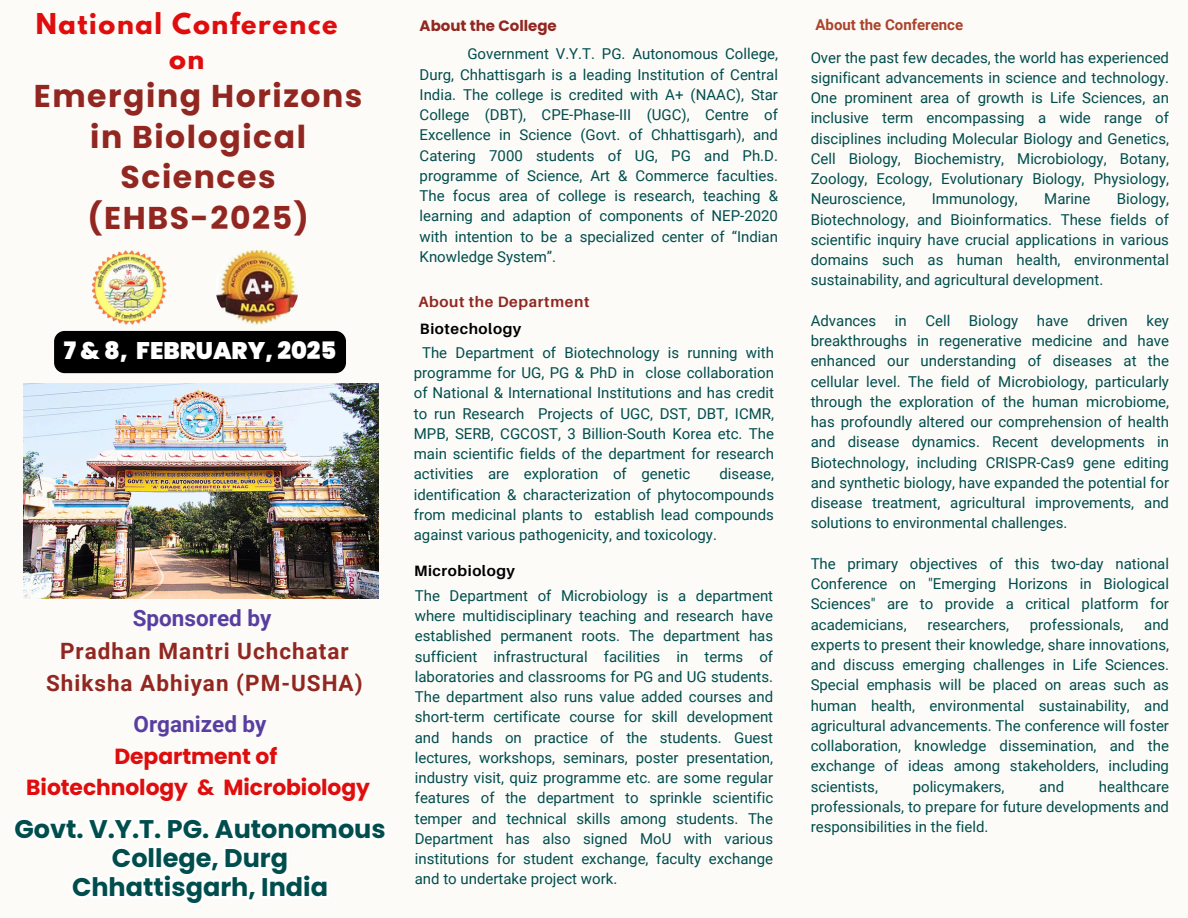
<style>
.page{position:relative;width:1188px;height:918px;background:#fcfbf7}
.page>*{position:absolute;margin:0;border:0;box-sizing:border-box;transform-origin:0 0}
.t1{font:700 31.5px/40.5px "Poppins";letter-spacing:.05em;color:#922721;text-align:center}
.t2{font:700 25.5px/29.2px "Poppins";color:#004d4d;text-align:center}
.t3{font:700 25.5px/34.8px "League Spartan";letter-spacing:.065em;color:#df0d0d;text-align:center}
.t4{font:900 24px "Poppins";color:#fff}
.t5{font:700 22.5px/32.7px "Roboto";letter-spacing:.045em;color:#922721;text-align:center}
.t6{font:700 22.5px "Roboto";color:#593ea1}
.t7{font:700 21.9px/31.5px "Poppins";letter-spacing:-.005em;color:#df0d0d;text-align:center}
.t8{font:15px/20.2px "Roboto";color:#004d4d;text-align:justify}
.t9{font:700 15px "Aileron";letter-spacing:.04em;color:#000}
.t10{font:700 15px "Aileron";letter-spacing:.045em;color:#922721}
.t11{font:700 15px "Roboto";color:#ab432b}
.t12{font:700 15px "Poppins";color:#922721}
.s1{color:#593ea1}
</style>
<div class="page">
<img style="left:92px;top:250px;width:74px;height:74px">
<img style="left:215px;top:250px;width:84px;height:75px;border-radius:38px">
<img style="left:24px;top:384px;width:354px;height:215px">
<div style="left:54px;top:331px;width:292px;height:42px;background:#000;border-radius:11px"></div>
<p class="t3" style="left:36px;top:10px;width:303px">National Conference on</p>
<p class="t1" style="left:34px;top:76px;width:330px">Emerging Horizons in Biological<br>Sciences (EHBS-2025)</p>
<h1 class="t4" style="left:64px;top:334px;width:274px">7 &amp; 8, FEBRUARY, 2025</h1>
<p class="t5" style="left:46px;top:602px;width:318px"><span class="s1">Sponsored by<br></span>Pradhan Mantri Uchchatar<br>Shiksha Abhiyan (PM-USHA)</p>
<h5 class="t6" style="left:134px;top:712px;width:134px">Organized by</h5>
<h5 class="t7" style="left:26px;top:740px;width:345px">Department of<br>Biotechnology &amp; Microbiology</h5>
<h3 class="t2" style="left:14px;top:814px;width:373px">Govt. V.Y.T. PG. Autonomous<br>College, Durg<br>Chhattisgarh, India</h3>
<p class="t12" style="left:420px;top:16px;width:139px">About the College</p>
<h5 class="t8" style="left:420px;top:44px;width:360px;text-indent:48px">Government V.Y.T. PG. Autonomous College, Durg, Chhattisgarh is a leading Institution of Central India. The college is credited with A+ (NAAC), Star College (DBT), CPE-Phase-III (UGC), Centre of Excellence in Science (Govt. of Chhattisgarh), and Catering 7000 students of UG, PG and Ph.D. programme of Science, Art &amp; Commerce faculties.<br>The focus area of college is research, teaching &amp; learning and adaption of components of NEP-2020 with intention to be a specialized center of “Indian Knowledge System”.</h5>
<h4 class="t10" style="left:419px;top:293px;width:172px">About the Department</h4>
<h3 class="t9" style="left:420px;top:319px;width:103px">Biotechology</h3>
<h2 class="t8" style="left:414px;top:343px;width:362px;text-indent:8px">The Department of Biotechnology is running with programme for UG, PG &amp; PhD in close collaboration of National &amp; International Institutions and has credit to run Research Projects of UGC, DST, DBT, ICMR, MPB, SERB, CGCOST, 3 Billion-South Korea etc. The main scientific fields of the department for research activities are exploration of genetic</h2>
<h2 class="t8" style="left:414px;top:464px;width:362px;text-indent:306px">disease, identification &amp; characterization of phytocompounds from medicinal plants to establish lead compounds against various pathogenicity, and toxicology.</h2>
<p class="t9" style="left:414px;top:562px;width:103px">Microbiology</p>
<h4 class="t8" style="left:415px;top:586px;width:360px">The Department of Microbiology is a department where multidisciplinary teaching and research have established permanent roots. The department has sufficient infrastructural facilities in terms of laboratories and classrooms for PG and UG students.<br>The department also runs value added courses and short-term certificate course for skill development and hands on practice of the students. Guest lectures, workshops, seminars, poster presentation, industry visit, quiz programme etc. are some regular features of the department to sprinkle scientific temper and technical skills among students. The Department has also signed MoU with various institutions for student exchange, faculty exchange and to undertake project work.</h4>
<h4 class="t11" style="left:816px;top:16px;width:149px">About the Conference</h4>
<h5 class="t8" style="left:811px;top:47px;width:360px">Over the past few decades, the world has experienced significant advancements in science and technology.<br>One prominent area of growth is Life Sciences, an inclusive term encompassing a wide range of disciplines including Molecular Biology and Genetics, Cell Biology, Biochemistry, Microbiology, Botany, Zoology, Ecology, Evolutionary Biology, Physiology, Neuroscience,</h5>
<h5 class="t8" style="left:811px;top:189px;width:360px;text-indent:306px">Biology, Biotechnology, and Bioinformatics. These fields of scientific inquiry have crucial applications in various domains such as human health, environmental sustainability, and agricultural development.</h5>
<p class="t8" style="left:811px;top:311px;width:360px">Advances in Cell Biology have driven key breakthroughs in regenerative medicine and have enhanced our understanding of diseases at the cellular level. The field of Microbiology, particularly through the exploration of the human microbiome, has profoundly altered our comprehension of health and disease dynamics. Recent developments in Biotechnology, including CRISPR-Cas9 gene editing and synthetic biology, have expanded the potential for disease treatment, agricultural improvements, and solutions to environmental challenges.</p>
<h5 class="t8" style="left:811px;top:554px;width:360px">The primary objectives of this two-day national Conference on "Emerging Horizons in Biological Sciences" are to provide a critical platform for academicians,</h5>
<h5 class="t8" style="left:932px;top:189px;width:88px">Immunology,</h5>
<h5 class="t8" style="left:1044px;top:189px;width:48px">Marine</h5>
<h5 class="t8" style="left:927px;top:614px;width:83px">researchers,</h5>
<h5 class="t8" style="left:1030px;top:614px;width:95px">professionals,</h5>
<h5 class="t8" style="left:811px;top:614px;width:360px;text-indent:334px">and experts to present their knowledge, share innovations, and discuss emerging challenges in Life Sciences.<br>Special emphasis will be placed on areas such as human health, environmental sustainability, and agricultural advancements. The conference will foster collaboration, knowledge dissemination, and the exchange of ideas among stakeholders, including scientists,</h5>
<h5 class="t8" style="left:811px;top:776px;width:360px;text-indent:288px">healthcare professionals, to prepare for future developments and responsibilities in the field.</h5>
<h5 class="t8" style="left:913px;top:776px;width:93px">policymakers,</h5>
<h5 class="t8" style="left:1039px;top:776px;width:26px">and</h5>
</div>
